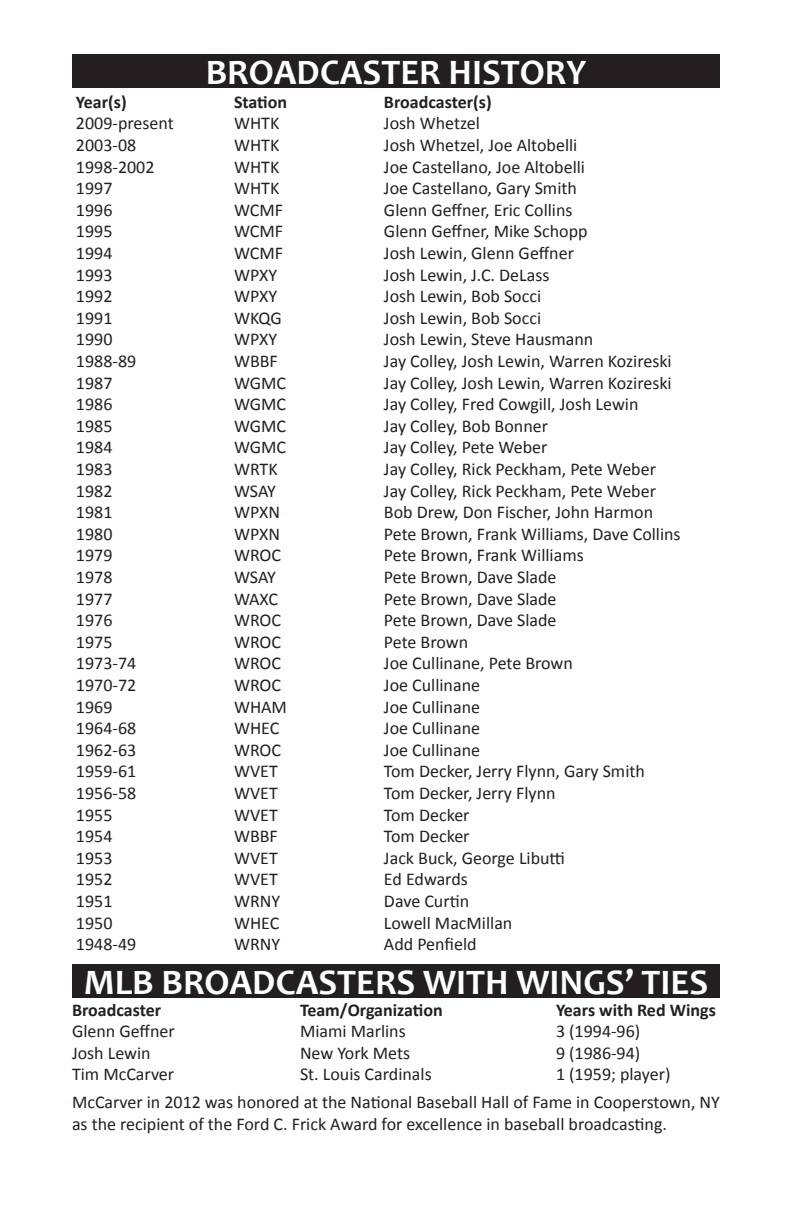
<style>
.page{position:relative;width:792px;height:1224px;background:#fff}
.page>*{position:absolute;margin:0;border:0;box-sizing:border-box;transform-origin:0 0}
.t1{font:700 36px "Candara";color:#fff}
.t2{font:18px/21.6px "Calibri";color:#231f20}
.t3{font:700 18px "Calibri";color:#231f20}
</style>
<div class="page">
<div style="left:72px;top:54px;width:648px;height:34px;background:#231f20"></div>
<div style="left:72px;top:964px;width:648px;height:34px;background:#231f20"></div>
<p class="t1" style="left:206px;top:50px;width:382px">BROADCASTER HISTORY</p>
<p class="t3" style="left:76px;top:90px;width:52px">Year(s)</p>
<p class="t3" style="left:234px;top:90px;width:55px">Station</p>
<p class="t3" style="left:384px;top:90px;width:109px">Broadcaster(s)</p>
<p class="t2" style="left:76px;top:113px;width:99px">2009-present</p>
<p class="t2" style="left:234px;top:113px;width:47px">WHTK</p>
<p class="t2" style="left:384px;top:113px;width:97px">Josh Whetzel</p>
<p class="t2" style="left:76px;top:134px;width:62px">2003-08</p>
<p class="t2" style="left:234px;top:134px;width:47px">WHTK</p>
<p class="t2" style="left:384px;top:134px;width:195px">Josh Whetzel, Joe Altobelli</p>
<p class="t2" style="left:76px;top:156px;width:80px">1998-2002</p>
<p class="t2" style="left:234px;top:156px;width:47px">WHTK</p>
<p class="t2" style="left:384px;top:156px;width:203px">Joe Castellano, Joe Altobelli</p>
<p class="t2" style="left:76px;top:177px;width:38px">1997</p>
<p class="t2" style="left:234px;top:177px;width:47px">WHTK</p>
<p class="t2" style="left:384px;top:177px;width:194px">Joe Castellano, Gary Smith</p>
<p class="t2" style="left:76px;top:199px;width:38px">1996</p>
<p class="t2" style="left:234px;top:199px;width:51px">WCMF</p>
<p class="t2" style="left:384px;top:199px;width:190px">Glenn Geffner, Eric Collins</p>
<p class="t2" style="left:76px;top:221px;width:38px">1995</p>
<p class="t2" style="left:234px;top:221px;width:51px">WCMF</p>
<p class="t2" style="left:384px;top:221px;width:205px">Glenn Geffner, Mike Schopp</p>
<p class="t2" style="left:76px;top:242px;width:38px">1994</p>
<p class="t2" style="left:234px;top:242px;width:51px">WCMF</p>
<p class="t2" style="left:384px;top:242px;width:192px">Josh Lewin, Glenn Geffner</p>
<p class="t2" style="left:76px;top:264px;width:38px">1993</p>
<p class="t2" style="left:234px;top:264px;width:45px">WPXY</p>
<p class="t2" style="left:384px;top:264px;width:167px">Josh Lewin, J.C. DeLass</p>
<p class="t2" style="left:76px;top:285px;width:38px">1992</p>
<p class="t2" style="left:234px;top:285px;width:45px">WPXY</p>
<p class="t2" style="left:384px;top:285px;width:159px">Josh Lewin, Bob Socci</p>
<p class="t2" style="left:76px;top:307px;width:38px">1991</p>
<p class="t2" style="left:234px;top:307px;width:49px">WKQG</p>
<p class="t2" style="left:384px;top:307px;width:159px">Josh Lewin, Bob Socci</p>
<p class="t2" style="left:76px;top:329px;width:38px">1990</p>
<p class="t2" style="left:234px;top:329px;width:45px">WPXY</p>
<p class="t2" style="left:384px;top:329px;width:211px">Josh Lewin, Steve Hausmann</p>
<p class="t2" style="left:76px;top:350px;width:62px">1988-89</p>
<p class="t2" style="left:234px;top:350px;width:45px">WBBF</p>
<p class="t2" style="left:384px;top:350px;width:289px">Jay Colley, Josh Lewin, Warren Kozireski</p>
<p class="t2" style="left:76px;top:372px;width:38px">1987</p>
<p class="t2" style="left:234px;top:372px;width:54px">WGMC</p>
<p class="t2" style="left:384px;top:372px;width:289px">Jay Colley, Josh Lewin, Warren Kozireski</p>
<p class="t2" style="left:76px;top:393px;width:38px">1986</p>
<p class="t2" style="left:234px;top:393px;width:54px">WGMC</p>
<p class="t2" style="left:384px;top:393px;width:256px">Jay Colley, Fred Cowgill, Josh Lewin</p>
<p class="t2" style="left:76px;top:415px;width:38px">1985</p>
<p class="t2" style="left:234px;top:415px;width:54px">WGMC</p>
<p class="t2" style="left:384px;top:415px;width:166px">Jay Colley, Bob Bonner</p>
<p class="t2" style="left:76px;top:437px;width:38px">1984</p>
<p class="t2" style="left:234px;top:437px;width:54px">WGMC</p>
<p class="t2" style="left:384px;top:437px;width:165px">Jay Colley, Pete Weber</p>
<p class="t2" style="left:76px;top:458px;width:38px">1983</p>
<p class="t2" style="left:234px;top:458px;width:45px">WRTK</p>
<p class="t2" style="left:384px;top:458px;width:274px">Jay Colley, Rick Peckham, Pete Weber</p>
<p class="t2" style="left:76px;top:480px;width:38px">1982</p>
<p class="t2" style="left:234px;top:480px;width:43px">WSAY</p>
<p class="t2" style="left:384px;top:480px;width:274px">Jay Colley, Rick Peckham, Pete Weber</p>
<p class="t2" style="left:76px;top:501px;width:38px">1981</p>
<p class="t2" style="left:234px;top:501px;width:47px">WPXN</p>
<p class="t2" style="left:384px;top:501px;width:271px">Bob Drew, Don Fischer, John Harmon</p>
<p class="t2" style="left:76px;top:523px;width:38px">1980</p>
<p class="t2" style="left:234px;top:523px;width:47px">WPXN</p>
<p class="t2" style="left:384px;top:523px;width:298px">Pete Brown, Frank Williams, Dave Collins</p>
<p class="t2" style="left:76px;top:545px;width:38px">1979</p>
<p class="t2" style="left:234px;top:545px;width:49px">WROC</p>
<p class="t2" style="left:384px;top:545px;width:201px">Pete Brown, Frank Williams</p>
<p class="t2" style="left:76px;top:566px;width:38px">1978</p>
<p class="t2" style="left:234px;top:566px;width:43px">WSAY</p>
<p class="t2" style="left:384px;top:566px;width:174px">Pete Brown, Dave Slade</p>
<p class="t2" style="left:76px;top:588px;width:38px">1977</p>
<p class="t2" style="left:234px;top:588px;width:46px">WAXC</p>
<p class="t2" style="left:384px;top:588px;width:174px">Pete Brown, Dave Slade</p>
<p class="t2" style="left:76px;top:609px;width:38px">1976</p>
<p class="t2" style="left:234px;top:609px;width:49px">WROC</p>
<p class="t2" style="left:384px;top:609px;width:174px">Pete Brown, Dave Slade</p>
<p class="t2" style="left:76px;top:631px;width:38px">1975</p>
<p class="t2" style="left:234px;top:631px;width:49px">WROC</p>
<p class="t2" style="left:384px;top:631px;width:86px">Pete Brown</p>
<p class="t2" style="left:76px;top:653px;width:62px">1973-74</p>
<p class="t2" style="left:234px;top:653px;width:49px">WROC</p>
<p class="t2" style="left:384px;top:653px;width:190px">Joe Cullinane, Pete Brown</p>
<p class="t2" style="left:76px;top:674px;width:62px">1970-72</p>
<p class="t2" style="left:234px;top:674px;width:49px">WROC</p>
<p class="t2" style="left:384px;top:674px;width:98px">Joe Cullinane</p>
<p class="t2" style="left:76px;top:696px;width:38px">1969</p>
<p class="t2" style="left:234px;top:696px;width:55px">WHAM</p>
<p class="t2" style="left:384px;top:696px;width:98px">Joe Cullinane</p>
<p class="t2" style="left:76px;top:717px;width:62px">1964-68</p>
<p class="t2" style="left:234px;top:717px;width:47px">WHEC</p>
<p class="t2" style="left:384px;top:717px;width:98px">Joe Cullinane</p>
<p class="t2" style="left:76px;top:739px;width:62px">1962-63</p>
<p class="t2" style="left:234px;top:739px;width:49px">WROC</p>
<p class="t2" style="left:384px;top:739px;width:98px">Joe Cullinane</p>
<p class="t2" style="left:76px;top:761px;width:62px">1959-61</p>
<p class="t2" style="left:234px;top:761px;width:45px">WVET</p>
<p class="t2" style="left:384px;top:761px;width:262px">Tom Decker, Jerry Flynn, Gary Smith</p>
<p class="t2" style="left:76px;top:782px;width:62px">1956-58</p>
<p class="t2" style="left:234px;top:782px;width:45px">WVET</p>
<p class="t2" style="left:384px;top:782px;width:173px">Tom Decker, Jerry Flynn</p>
<p class="t2" style="left:76px;top:804px;width:38px">1955</p>
<p class="t2" style="left:234px;top:804px;width:45px">WVET</p>
<p class="t2" style="left:384px;top:804px;width:87px">Tom Decker</p>
<p class="t2" style="left:76px;top:825px;width:38px">1954</p>
<p class="t2" style="left:234px;top:825px;width:45px">WBBF</p>
<p class="t2" style="left:384px;top:825px;width:87px">Tom Decker</p>
<p class="t2" style="left:76px;top:847px;width:38px">1953</p>
<p class="t2" style="left:234px;top:847px;width:45px">WVET</p>
<p class="t2" style="left:384px;top:847px;width:183px">Jack Buck, George Libutti</p>
<p class="t2" style="left:76px;top:869px;width:38px">1952</p>
<p class="t2" style="left:234px;top:869px;width:45px">WVET</p>
<p class="t2" style="left:384px;top:869px;width:85px">Ed Edwards</p>
<p class="t2" style="left:76px;top:890px;width:38px">1951</p>
<p class="t2" style="left:234px;top:890px;width:48px">WRNY</p>
<p class="t2" style="left:384px;top:890px;width:87px">Dave Curtin</p>
<p class="t2" style="left:76px;top:912px;width:38px">1950</p>
<p class="t2" style="left:234px;top:912px;width:47px">WHEC</p>
<p class="t2" style="left:384px;top:912px;width:130px">Lowell MacMillan</p>
<p class="t2" style="left:76px;top:933px;width:62px">1948-49</p>
<p class="t2" style="left:234px;top:933px;width:48px">WRNY</p>
<p class="t2" style="left:384px;top:933px;width:94px">Add Penfield</p>
<p class="t1" style="left:84px;top:960px;width:626px">MLB BROADCASTERS WITH WINGS’ TIES</p>
<p class="t3" style="left:72px;top:998px;width:91px">Broadcaster</p>
<p class="t3" style="left:300px;top:998px;width:144px">Team/Organization</p>
<p class="t3" style="left:556px;top:998px;width:161px">Years with Red Wings</p>
<p class="t2" style="left:72px;top:1020px;width:104px">Glenn Geffner</p>
<p class="t2" style="left:300px;top:1020px;width:107px">Miami Marlins</p>
<p class="t2" style="left:556px;top:1020px;width:86px">3 (1994-96)</p>
<p class="t2" style="left:72px;top:1042px;width:80px">Josh Lewin</p>
<p class="t2" style="left:300px;top:1042px;width:112px">New York Mets</p>
<p class="t2" style="left:556px;top:1042px;width:86px">9 (1986-94)</p>
<p class="t2" style="left:72px;top:1064px;width:104px">Tim McCarver</p>
<p class="t2" style="left:300px;top:1064px;width:133px">St. Louis Cardinals</p>
<p class="t2" style="left:556px;top:1064px;width:116px">1 (1959; player)</p>
<p class="t2" style="left:72px;top:1092px;width:650px">McCarver in 2012 was honored at the National Baseball Hall of Fame in Cooperstown, NY as the recipient of the Ford C. Frick Award for excellence in baseball broadcasting.</p>
</div>
